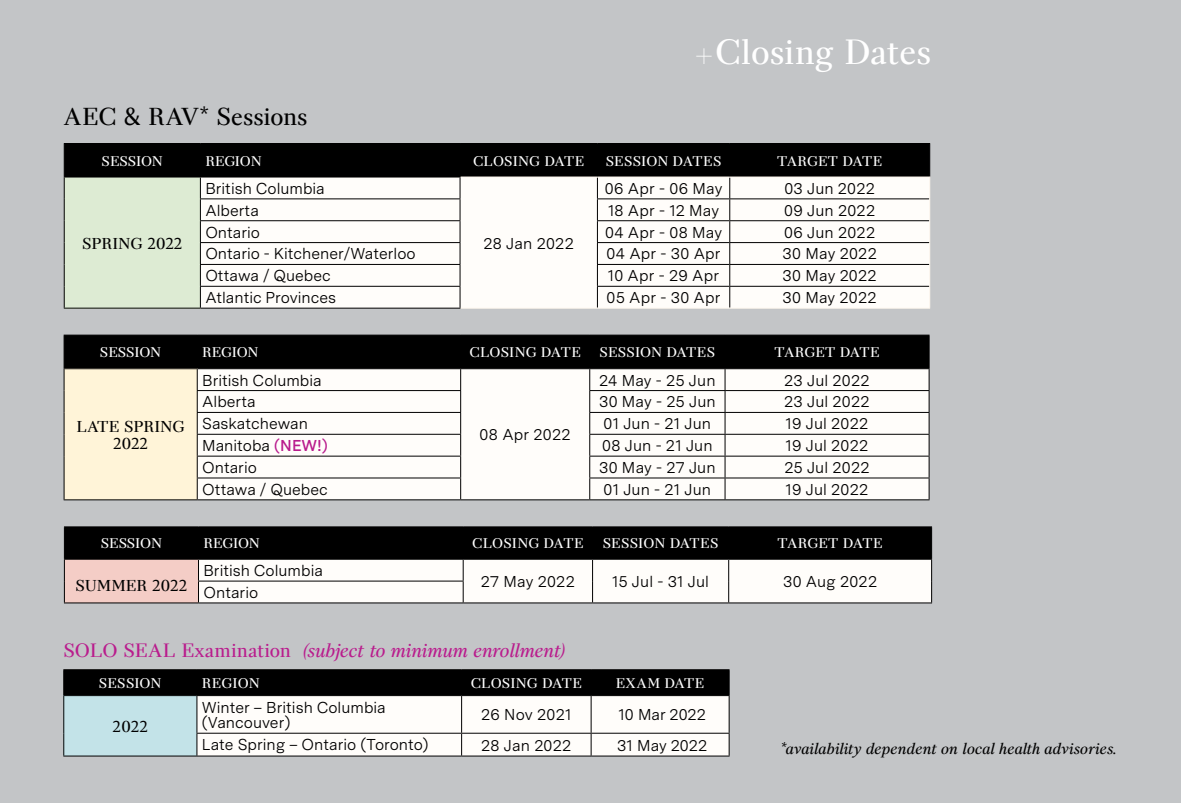
<style>
.page{position:relative;width:1181px;height:803px;background:#fff}
.page>*{position:absolute;margin:0;border:0;box-sizing:border-box;transform-origin:0 0}
.t1{font:35px "RAD Serif";letter-spacing:-.005em;color:#fff}
.t2{font:24.5px "RAD Serif";letter-spacing:-.005em;color:#000}
.t3{font:italic 19.25px "RAD Serif";color:#b91c8d}
.t4{font:15.75px/15.8px "RAD Sans";color:#000}
.t5{font:italic 15.75px "RAD Serif";letter-spacing:.01em;color:#000}
.t6{font:15.75px/17.5px "RAD Serif";letter-spacing:-.005em;color:#000;text-align:center}
.t7{font:14px "RAD Serif";color:#fff}
.t8{font:14px "RAD Serif";letter-spacing:.025em;color:#fff}
.s1{font-family:"Lane";font-stretch:condensed;font-size:26.25px}
.s2{font-weight:700;color:#b91c8d}
.s3{font-style:normal}
</style>
<div class="page">
<div style="left:3px;top:0;width:1178px;height:803px;background:#c3c5c7"></div>
<hr style="left:0;top:0;width:3px;height:803px;background:#c3c5c7">
<svg style="left:63px;top:669px;width:666px;height:86px;background:#a3a6a5"></svg>
<hr style="left:63px;top:755px;width:134px;height:1px;background:#000">
<hr style="left:197px;top:755px;width:264px;height:1px;background:#000">
<hr style="left:461px;top:755px;width:130px;height:1px;background:#000">
<hr style="left:591px;top:755px;width:138px;height:1px;background:#000">
<hr style="left:64px;top:499px;width:133px;height:1px;background:#000">
<hr style="left:197px;top:499px;width:264px;height:1px;background:#000">
<hr style="left:461px;top:499px;width:129px;height:1px;background:#000">
<hr style="left:590px;top:499px;width:135px;height:1px;background:#000">
<hr style="left:725px;top:499px;width:204px;height:1px;background:#000">
<svg style="left:64px;top:335px;width:865px;height:164px;background:#c3c0bb"></svg>
<hr style="left:197px;top:455px;width:264px;height:1px;background:#000">
<hr style="left:64px;top:526px;width:134px;height:1px;background:#000">
<hr style="left:198px;top:526px;width:265px;height:1px;background:#000">
<hr style="left:463px;top:526px;width:129px;height:1px;background:#000">
<hr style="left:592px;top:526px;width:136px;height:1px;background:#000">
<hr style="left:728px;top:526px;width:204px;height:1px;background:#000">
<svg style="left:64px;top:527px;width:868px;height:75px;background:#8b8785"></svg>
<hr style="left:64px;top:602px;width:134px;height:1px;background:#000">
<hr style="left:198px;top:602px;width:265px;height:1px;background:#000">
<hr style="left:463px;top:602px;width:129px;height:1px;background:#000">
<hr style="left:592px;top:602px;width:136px;height:1px;background:#000">
<hr style="left:728px;top:602px;width:204px;height:1px;background:#000">
<hr style="left:64px;top:308px;width:136px;height:1px;background:#000">
<hr style="left:460px;top:308px;width:137px;height:1px;background:#fff8ef">
<hr style="left:597px;top:308px;width:133px;height:1px;background:#fff8ef">
<hr style="left:730px;top:308px;width:200px;height:1px;background:#fff8ef">
<svg style="left:64px;top:143px;width:866px;height:165px;background:#bfc0bb"></svg>
<hr style="left:200px;top:308px;width:260px;height:1px;background:#000">
<h2 class="t2" style="left:64px;top:102px;width:246px">AEC &amp; RAV* Sessions</h2>
<h1 class="t1" style="left:693px;top:31px;width:240px"><span class="s1">+</span>Closing Dates</h1>
<p class="t7" style="left:102px;top:152px;width:63px">SESSION</p>
<p class="t7" style="left:205px;top:152px;width:58px">REGION</p>
<p class="t7" style="left:473px;top:152px;width:113px">CLOSING DATE</p>
<p class="t7" style="left:606px;top:152px;width:117px">SESSION DATES</p>
<p class="t7" style="left:777px;top:152px;width:107px">TARGET DATE</p>
<p class="t6" style="left:82px;top:235px;width:102px">SPRING 2022</p>
<p class="t4" style="left:205px;top:180px;width:121px">British Columbia</p>
<p class="t4" style="left:605px;top:180px;width:119px">06 Apr - 06 May</p>
<p class="t4" style="left:784px;top:180px;width:92px">03 Jun 2022</p>
<p class="t4" style="left:205px;top:202px;width:55px">Alberta</p>
<p class="t4" style="left:608px;top:202px;width:113px">18 Apr - 12 May</p>
<p class="t4" style="left:784px;top:202px;width:93px">09 Jun 2022</p>
<p class="t4" style="left:205px;top:224px;width:56px">Ontario</p>
<p class="t4" style="left:605px;top:224px;width:118px">04 Apr - 08 May</p>
<p class="t4" style="left:784px;top:224px;width:93px">06 Jun 2022</p>
<p class="t4" style="left:205px;top:245px;width:212px">Ontario - Kitchener/Waterloo</p>
<p class="t4" style="left:606px;top:245px;width:116px">04 Apr - 30 Apr</p>
<p class="t4" style="left:782px;top:245px;width:96px">30 May 2022</p>
<p class="t4" style="left:205px;top:267px;width:127px">Ottawa / Quebec</p>
<p class="t4" style="left:608px;top:267px;width:113px">10 Apr - 29 Apr</p>
<p class="t4" style="left:782px;top:267px;width:96px">30 May 2022</p>
<p class="t4" style="left:205px;top:289px;width:132px">Atlantic Provinces</p>
<p class="t4" style="left:606px;top:289px;width:115px">05 Apr - 30 Apr</p>
<p class="t4" style="left:782px;top:289px;width:96px">30 May 2022</p>
<p class="t4" style="left:483px;top:235px;width:92px">28 Jan 2022</p>
<p class="t7" style="left:100px;top:344px;width:63px">SESSION</p>
<p class="t7" style="left:202px;top:344px;width:58px">REGION</p>
<p class="t7" style="left:469px;top:344px;width:113px">CLOSING DATE</p>
<p class="t7" style="left:599px;top:344px;width:117px">SESSION DATES</p>
<p class="t7" style="left:774px;top:344px;width:107px">TARGET DATE</p>
<p class="t6" style="left:77px;top:418px;width:110px">LATE SPRING<br>2022</p>
<p class="t4" style="left:202px;top:372px;width:121px">British Columbia</p>
<p class="t4" style="left:599px;top:372px;width:118px">24 May - 25 Jun</p>
<p class="t4" style="left:784px;top:372px;width:87px">23 Jul 2022</p>
<p class="t4" style="left:202px;top:393px;width:55px">Alberta</p>
<p class="t4" style="left:599px;top:393px;width:118px">30 May - 25 Jun</p>
<p class="t4" style="left:784px;top:393px;width:87px">23 Jul 2022</p>
<p class="t4" style="left:202px;top:415px;width:107px">Saskatchewan</p>
<p class="t4" style="left:603px;top:415px;width:109px">01 Jun - 21 Jun</p>
<p class="t4" style="left:785px;top:415px;width:84px">19 Jul 2022</p>
<p class="t4" style="left:202px;top:437px;width:127px">Manitoba <span class="s2">(NEW!)</span></p>
<p class="t4" style="left:602px;top:437px;width:112px">08 Jun - 21 Jun</p>
<p class="t4" style="left:785px;top:437px;width:84px">19 Jul 2022</p>
<p class="t4" style="left:202px;top:459px;width:56px">Ontario</p>
<p class="t4" style="left:599px;top:459px;width:118px">30 May - 27 Jun</p>
<p class="t4" style="left:784px;top:459px;width:87px">25 Jul 2022</p>
<p class="t4" style="left:202px;top:481px;width:127px">Ottawa / Quebec</p>
<p class="t4" style="left:603px;top:481px;width:109px">01 Jun - 21 Jun</p>
<p class="t4" style="left:785px;top:481px;width:84px">19 Jul 2022</p>
<p class="t4" style="left:480px;top:426px;width:93px">08 Apr 2022</p>
<p class="t7" style="left:101px;top:535px;width:63px">SESSION</p>
<p class="t7" style="left:203px;top:535px;width:58px">REGION</p>
<p class="t7" style="left:472px;top:535px;width:113px">CLOSING DATE</p>
<p class="t7" style="left:603px;top:535px;width:117px">SESSION DATES</p>
<p class="t7" style="left:777px;top:535px;width:107px">TARGET DATE</p>
<p class="t6" style="left:76px;top:577px;width:113px">SUMMER 2022</p>
<p class="t4" style="left:203px;top:562px;width:121px">British Columbia</p>
<p class="t4" style="left:481px;top:573px;width:95px">27 May 2022</p>
<p class="t4" style="left:612px;top:573px;width:98px">15 Jul - 31 Jul</p>
<p class="t4" style="left:783px;top:573px;width:96px">30 Aug 2022</p>
<p class="t4" style="left:203px;top:584px;width:56px">Ontario</p>
<p class="t3" style="left:63px;top:639px;width:504px"><span class="s3">SOLO SEAL Examination</span> (subject to minimum enrollment)</p>
<p class="t7" style="left:99px;top:675px;width:64px">SESSION</p>
<p class="t7" style="left:202px;top:675px;width:59px">REGION</p>
<p class="t7" style="left:471px;top:675px;width:113px">CLOSING DATE</p>
<p class="t8" style="left:616px;top:675px;width:90px">EXAM DATE</p>
<p class="t6" style="left:113px;top:718px;width:37px">2022</p>
<p class="t4" style="left:202px;top:698px;width:185px">Winter – British Columbia (Vancouver)</p>
<p class="t4" style="left:481px;top:706px;width:92px">26 Nov 2021</p>
<p class="t4" style="left:618px;top:706px;width:89px">10 Mar 2022</p>
<p class="t4" style="left:202px;top:736px;width:228px">Late Spring – Ontario (Toronto)</p>
<p class="t4" style="left:481px;top:736px;width:92px">28 Jan 2022</p>
<p class="t4" style="left:617px;top:736px;width:91px">31 May 2022</p>
<p class="t5" style="left:780px;top:739px;width:339px">*availability dependent on local health advisories.</p>
</div>
